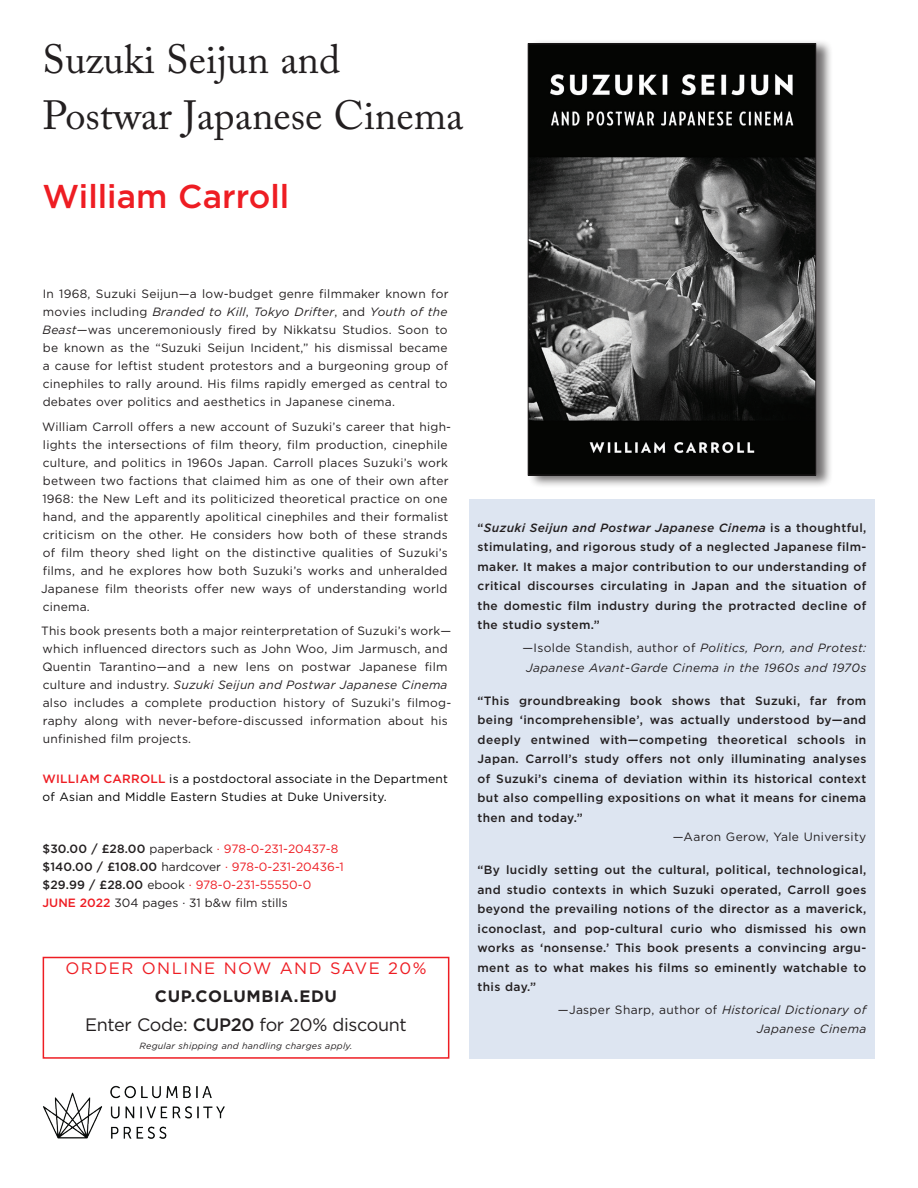
<style>
.page{position:relative;width:918px;height:1188px;background:#fff}
.page>*{position:absolute;margin:0;border:0;box-sizing:border-box;transform-origin:0 0}
.t1{font:40.5px/55.5px "Adobe Caslon Pro";color:#231f20}
.t2{font:500 33px "Gotham";color:#ee1d23}
.t3{font:18px "Gotham";letter-spacing:-.02em;color:#231f20}
.t4{font:16.5px "Gotham";letter-spacing:.09em;color:#ee1d23}
.t5{font:700 16.5px "Gotham";letter-spacing:.04em;color:#231f20}
.t6{font:12px/18px "Gotham";letter-spacing:.02em;color:#231f20}
.t7{font:500 12px/19.5px "Gotham";letter-spacing:.03em;color:#231f20;text-align:justify}
.t8{font:12px/18px "Gotham";color:#ee1d23}
.t9{font:italic 12px/19.5px "Gotham";letter-spacing:.03em;color:#231f20;text-align:center}
.t10{font:12px/18px "Gotham";letter-spacing:.02em;color:#000}
.t11{font:italic 9px "Gotham";letter-spacing:.025em;color:#231f20}
.s1{font-style:italic}
.s2{font-weight:500;color:#ee1d23}
.s3{font-weight:500;color:#231f20}
.s4{color:#231f20}
.s5{font-weight:500}
.s6{font-style:normal}
</style>
<div class="page">
<div style="left:528px;top:39px;width:306px;height:449px;background:#231f20;opacity:.65"></div>
<img style="left:530px;top:45px;width:284px;height:428px">
<div style="left:528px;top:43px;width:288px;height:432px;border:1px solid #231f20"></div>
<div style="left:43px;top:957px;width:406px;height:102px;border:2px solid #ee1d23"></div>
<div style="left:469px;top:500px;width:406px;height:559px;background:#dde5f1"></div>
<img style="left:43px;top:1085px;width:182px;height:54px">
<h1 class="t1" style="left:43px;top:32px;width:422px">Suzuki Seijun and<br>Postwar Japanese Cinema</h1>
<h2 class="t2" style="left:43px;top:175px;width:248px">William Carroll</h2>
<p class="t6" style="left:42px;top:284px;width:408px;text-align:justify">In 1968, Suzuki Seijun—a low-budget genre filmmaker known for movies including <span class="s1">Branded to Kill</span>, <span class="s1">Tokyo Drifter</span>, and <span class="s1">Youth of the Beast</span>—was unceremoniously fired by Nikkatsu Studios. Soon to be known as the “Suzuki Seijun Incident,” his dismissal became a cause for leftist student protestors and a burgeoning group of cinephiles to rally around. His films rapidly emerged as central to debates over politics and aesthetics in Japanese cinema.</p>
<p class="t6" style="left:41px;top:417px;width:412px">William Carroll offers a new account of Suzuki’s career that high&shy;lights the intersections of film theory, film production, cinephile culture, and politics in 1960s Japan. Carroll places Suzuki’s work between two factions that claimed him as one of their own after 1968: the New Left and its politicized theoretical practice on one hand, and the apparently apolitical cinephiles and their formalist criticism on the other. He considers how both of these strands of film theory shed light on the distinctive qualities of Suzuki’s films, and he explores how both Suzuki’s works and unheralded Japanese film theorists offer new ways of understanding world cinema.</p>
<p class="t6" style="left:41px;top:622px;width:412px">This book presents both a major reinterpretation of Suzuki’s work— which influenced directors such as John Woo, Jim Jarmusch, and Quentin Tarantino—and a new lens on postwar Japanese film culture and industry. <span class="s1">Suzuki Seijun and Postwar Japanese Cinema </span>also includes a complete production history of Suzuki’s filmog&shy;raphy along with never-before-discussed information about his unfinished film projects.</p>
<p class="t10" style="left:43px;top:769px;width:407px"><span class="s2">WILLIAM CARROLL</span> is a postdoctoral associate in the Department of Asian and Middle Eastern Studies at Duke University.</p>
<p class="t8" style="left:43px;top:839px;width:303px"><span class="s3">$30.00 / £28.00</span> <span class="s4">paperback</span> · 978-0-231-20437-8 <span class="s3">$140.00 / £108.00</span> <span class="s4">hardcover</span> · 978-0-231-20436-1 <span class="s3">$29.99 / £28.00</span> <span class="s4">ebook</span> · 978-0-231-55550-0<br><span class="s5">JUNE 2022</span> <span class="s4">304 pages · 31 b&amp;w film stills</span></p>
<h3 class="t4" style="left:65px;top:957px;width:363px">ORDER ONLINE NOW AND SAVE 20%</h3>
<h3 class="t5" style="left:155px;top:986px;width:184px">CUP.COLUMBIA.EDU</h3>
<h3 class="t3" style="left:85px;top:1013px;width:323px">Enter Code: <span class="s5">CUP20</span> for 20% discount</h3>
<p class="t11" style="left:139px;top:1040px;width:215px">Regular shipping and handling charges apply.</p>
<p class="t7" style="left:478px;top:518px;width:390px">“<span class="s1">Suzuki Seijun and Postwar Japanese Cinema</span> is a thoughtful, stimulating, and rigorous study of a neglected Japanese film&shy;maker. It makes a major contribution to our understanding of critical discourses circulating in Japan and the situation of the domestic film industry during the protracted decline of the studio system.”</p>
<p class="t9" style="left:522px;top:638px;width:345px"><span class="s6">—Isolde Standish, author of</span> Politics, Porn, and Protest:<br>Japanese Avant-Garde Cinema in the 1960s and 1970s</p>
<p class="t7" style="left:478px;top:690px;width:390px">“This groundbreaking book shows that Suzuki, far from being ‘incomprehensible’, was actually understood by—and deeply entwined with—competing theoretical schools in Japan. Carroll’s study offers not only illuminating analyses of Suzuki’s cinema of deviation within its historical context but also compelling expositions on what it means for cinema then and today.”</p>
<p class="t6" style="left:673px;top:828px;width:195px">—Aaron Gerow, Yale University</p>
<p class="t7" style="left:478px;top:860px;width:390px">“By lucidly setting out the cultural, political, technological, and studio contexts in which Suzuki operated, Carroll goes beyond the prevailing notions of the director as a maverick, iconoclast, and pop-cultural curio who dismissed his own works as ‘nonsense.’ This book presents a convincing argu&shy;ment as to what makes his films so eminently watchable to this day.”</p>
<p class="t9" style="left:558px;top:1000px;width:310px;text-align:right"><span class="s6">—Jasper Sharp, author of</span> Historical Dictionary of<br>Japanese Cinema</p>
</div>
